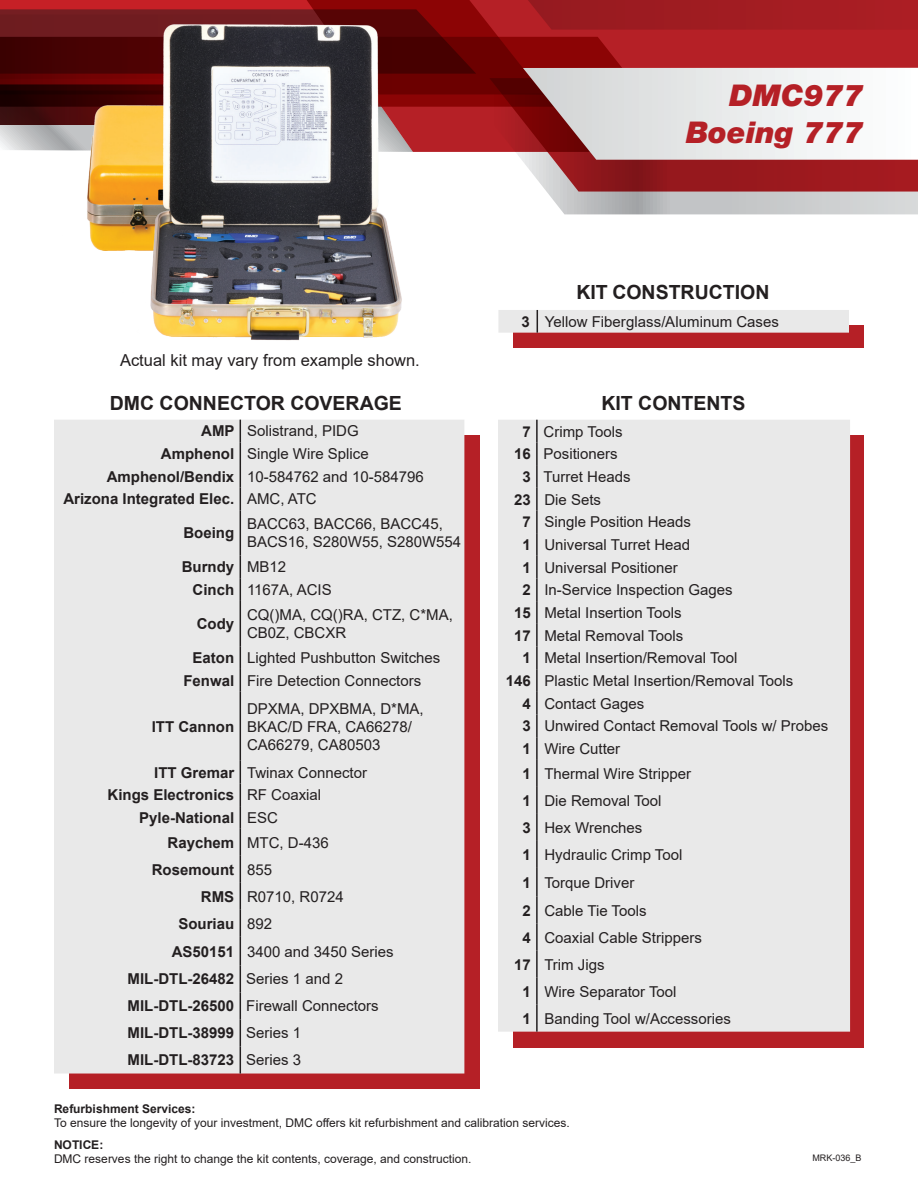
<style>
.page{position:relative;width:918px;height:1188px;background:#fff}
.page>*{position:absolute;margin:0;border:0;box-sizing:border-box;transform-origin:0 0}
.t1{font:italic 900 30px/37.5px "Helvetica Neue LT Std";color:#b52026;text-align:right}
.t2{font:700 19.5px "Arial";color:#231f20}
.t3{font:16.5px "Arial";color:#231f20}
.t4{font:15px/18px "Arial";color:#231f20}
.t5{font:700 15px/27px "Arial";color:#231f20}
.t6{font:12px "Arial";color:#231f20}
.t7{font:700 12px "Arial";color:#231f20}
.t8{font:9px "Arial";color:#231f20}
.s1{font-weight:700}
.s2{font-weight:400}
</style>
<div class="page">
<div style="left:544px;top:30px;width:374px;height:38px;background:#b52026"></div>
<svg style="left:0;top:0;width:544px;height:37px;background:#b0171b"></svg>
<svg style="left:481px;top:37px;width:172px;height:57px;background:#88080a"></svg>
<svg style="left:500px;top:0;width:418px;height:30px;background:#a31c22"></svg>
<svg style="left:481px;top:94px;width:437px;height:120px;background:#b77578"></svg>
<svg style="left:523px;top:68px;width:395px;height:92px"></svg>
<svg style="left:0;top:9px;width:476px;height:142px;background:#642426"></svg>
<img style="left:58px;top:18px;width:423px;height:323px">
<div style="left:514px;top:435px;width:350px;height:613px;background:#b52026"></div>
<div style="left:69px;top:435px;width:410px;height:654px;background:#b52026"></div>
<div style="left:54px;top:420px;width:410px;height:654px;background:#e9e9e9"></div>
<svg style="left:240px;top:420px;width:1px;height:90px"></svg>
<hr style="left:240px;top:510px;width:1px;height:46px;background:#231f20">
<svg style="left:240px;top:556px;width:1px;height:45px"></svg>
<hr style="left:240px;top:601px;width:1px;height:45px;background:#231f20">
<svg style="left:240px;top:646px;width:1px;height:46px"></svg>
<hr style="left:240px;top:692px;width:1px;height:69px;background:#231f20">
<svg style="left:240px;top:761px;width:1px;height:313px"></svg>
<div style="left:498px;top:420px;width:352px;height:612px;background:#e9e9e9"></div>
<hr style="left:536px;top:420px;width:2px;height:22px;background:#231f20">
<hr style="left:536px;top:442px;width:2px;height:23px;background:#231f20">
<hr style="left:536px;top:465px;width:2px;height:23px;background:#231f20">
<hr style="left:536px;top:488px;width:2px;height:22px;background:#231f20">
<hr style="left:536px;top:510px;width:2px;height:23px;background:#231f20">
<hr style="left:536px;top:533px;width:2px;height:23px;background:#231f20">
<hr style="left:536px;top:556px;width:2px;height:22px;background:#231f20">
<hr style="left:536px;top:578px;width:2px;height:23px;background:#231f20">
<hr style="left:536px;top:601px;width:2px;height:23px;background:#231f20">
<hr style="left:536px;top:624px;width:2px;height:23px;background:#231f20">
<hr style="left:536px;top:647px;width:2px;height:22px;background:#231f20">
<hr style="left:536px;top:669px;width:2px;height:23px;background:#231f20">
<hr style="left:536px;top:692px;width:2px;height:23px;background:#231f20">
<hr style="left:536px;top:715px;width:2px;height:22px;background:#231f20">
<hr style="left:536px;top:737px;width:2px;height:23px;background:#231f20">
<hr style="left:536px;top:760px;width:2px;height:27px;background:#231f20">
<hr style="left:536px;top:787px;width:2px;height:27px;background:#231f20">
<hr style="left:536px;top:814px;width:2px;height:27px;background:#231f20">
<hr style="left:536px;top:841px;width:2px;height:27px;background:#231f20">
<hr style="left:536px;top:868px;width:2px;height:29px;background:#231f20">
<hr style="left:536px;top:897px;width:2px;height:27px;background:#231f20">
<hr style="left:536px;top:924px;width:2px;height:27px;background:#231f20">
<hr style="left:536px;top:951px;width:2px;height:27px;background:#231f20">
<hr style="left:536px;top:978px;width:2px;height:27px;background:#231f20">
<hr style="left:536px;top:1005px;width:2px;height:27px;background:#231f20">
<div style="left:513px;top:325px;width:351px;height:23px;background:#b52026"></div>
<div style="left:498px;top:310px;width:351px;height:23px;background:#e9e9e9"></div>
<h1 class="t1" style="left:686px;top:76px;width:179px">DMC977<br>Boeing 777</h1>
<h2 class="t2" style="left:576px;top:279px;width:195px">KIT CONSTRUCTION</h2>
<p class="t4" style="left:521px;top:312px;width:259px"><span class="s1">3</span> Yellow Fiberglass/Aluminum Cases</p>
<p class="t3" style="left:120px;top:349px;width:301px">Actual kit may vary from example shown.</p>
<h2 class="t2" style="left:110px;top:389px;width:294px">DMC CONNECTOR COVERAGE</h2>
<h2 class="t2" style="left:601px;top:389px;width:146px">KIT CONTENTS</h2>
<p class="t4" style="left:201px;top:422px;width:159px"><span class="s1">AMP</span> Solistrand, PIDG</p>
<p class="t4" style="left:161px;top:445px;width:209px"><span class="s1">Amphenol</span> Single Wire Splice</p>
<p class="t4" style="left:107px;top:467px;width:319px"><span class="s1">Amphenol/Bendix</span> 10-584762 and 10-584796</p>
<p class="t5" style="left:63px;top:486px;width:255px">Arizona Integrated Elec. <span class="s2">AMC, ATC</span></p>
<p class="t5" style="left:183px;top:520px;width:52px">Boeing</p>
<p class="t4" style="left:247px;top:515px;width:216px">BACC63, BACC66, BACC45,<br>BACS16, S280W55, S280W554</p>
<p class="t4" style="left:193px;top:556px;width:141px;line-height:22.6px;text-indent:-11px"><span class="s1">Burndy</span> MB12<br><span class="s1">Cinch</span> 1167A, ACIS</p>
<p class="t5" style="left:197px;top:610px;width:39px">Cody</p>
<p class="t4" style="left:247px;top:606px;width:207px">CQ()MA, CQ()RA, CTZ, C*MA,<br>CB0Z, CBCXR</p>
<p class="t4" style="left:183px;top:646px;width:259px;line-height:22.6px;text-indent:9px"><span class="s1">Eaton</span> Lighted Pushbutton Switches<br><span class="s1">Fenwal</span> Fire Detection Connectors</p>
<p class="t5" style="left:152px;top:713px;width:84px">ITT Cannon</p>
<p class="t4" style="left:247px;top:699px;width:178px">DPXMA, DPXBMA, D*MA,<br>BKAC/D FRA, CA66278/<br>CA66279, CA80503</p>
<p class="t4" style="left:154px;top:763px;width:214px"><span class="s1">ITT Gremar</span> Twinax Connector</p>
<p class="t5" style="left:108px;top:782px;width:215px">Kings Electronics <span class="s2">RF Coaxial</span></p>
<p class="t5" style="left:139px;top:804px;width:140px">Pyle-National <span class="s2">ESC</span></p>
<p class="t5" style="left:152px;top:829px;width:178px;text-indent:16px">Raychem <span class="s2">MTC, D-436<br></span>Rosemount <span class="s2">855</span></p>
<p class="t4" style="left:201px;top:887px;width:144px"><span class="s1">RMS</span> R0710, R0724</p>
<p class="t5" style="left:178px;top:910px;width:95px">Souriau <span class="s2">892</span></p>
<p class="t4" style="left:172px;top:942px;width:224px"><span class="s1">AS50151</span> 3400 and 3450 Series</p>
<p class="t5" style="left:128px;top:966px;width:217px">MIL-DTL-26482 <span class="s2">Series 1 and 2</span></p>
<p class="t4" style="left:128px;top:997px;width:253px"><span class="s1">MIL-DTL-26500</span> Firewall Connectors</p>
<p class="t5" style="left:128px;top:1020px;width:175px">MIL-DTL-38999 <span class="s2">Series 1</span></p>
<p class="t5" style="left:128px;top:1047px;width:175px">MIL-DTL-83723 <span class="s2">Series 3</span></p>
<p class="t4" style="left:523px;top:422px;width:101px"><span class="s1">7</span> Crimp Tools</p>
<p class="t4" style="left:514px;top:445px;width:105px"><span class="s1">16</span> Positioners</p>
<p class="t4" style="left:523px;top:468px;width:110px"><span class="s1">3</span> Turret Heads</p>
<p class="t4" style="left:514px;top:490px;width:88px"><span class="s1">23</span> Die Sets</p>
<p class="t4" style="left:523px;top:513px;width:170px"><span class="s1">7</span> Single Position Heads</p>
<p class="t4" style="left:523px;top:536px;width:169px"><span class="s1">1</span> Universal Turret Head</p>
<p class="t4" style="left:523px;top:558px;width:157px"><span class="s1">1</span> Universal Positioner</p>
<p class="t4" style="left:523px;top:581px;width:212px"><span class="s1">2</span> In-Service Inspection Gages</p>
<p class="t4" style="left:514px;top:604px;width:169px"><span class="s1">15</span> Metal Insertion Tools</p>
<p class="t4" style="left:514px;top:626px;width:171px"><span class="s1">17</span> Metal Removal Tools</p>
<p class="t4" style="left:523px;top:649px;width:216px"><span class="s1">1</span> Metal Insertion/Removal Tool</p>
<p class="t4" style="left:506px;top:672px;width:289px"><span class="s1">146</span> Plastic Metal Insertion/Removal Tools</p>
<p class="t4" style="left:523px;top:694px;width:123px"><span class="s1">4</span> Contact Gages</p>
<p class="t4" style="left:523px;top:717px;width:307px"><span class="s1">3</span> Unwired Contact Removal Tools w/ Probes</p>
<p class="t4" style="left:523px;top:740px;width:99px"><span class="s1">1</span> Wire Cutter</p>
<p class="t4" style="left:523px;top:765px;width:170px"><span class="s1">1</span> Thermal Wire Stripper</p>
<p class="t4" style="left:523px;top:792px;width:141px"><span class="s1">1</span> Die Removal Tool</p>
<p class="t4" style="left:523px;top:819px;width:121px"><span class="s1">3</span> Hex Wrenches</p>
<p class="t4" style="left:523px;top:846px;width:161px"><span class="s1">1</span> Hydraulic Crimp Tool</p>
<p class="t4" style="left:523px;top:873px;width:113px"><span class="s1">1</span> Torque Driver</p>
<p class="t4" style="left:523px;top:901px;width:126px"><span class="s1">2</span> Cable Tie Tools</p>
<p class="t4" style="left:523px;top:928px;width:181px"><span class="s1">4</span> Coaxial Cable Strippers</p>
<p class="t4" style="left:514px;top:955px;width:92px"><span class="s1">17</span> Trim Jigs</p>
<p class="t4" style="left:523px;top:982px;width:156px"><span class="s1">1</span> Wire Separator Tool</p>
<p class="t4" style="left:523px;top:1009px;width:210px"><span class="s1">1</span> Banding Tool w/Accessories</p>
<p class="t7" style="left:54px;top:1100px;width:143px">Refurbishment Services:</p>
<p class="t6" style="left:54px;top:1115px;width:517px">To ensure the longevity of your investment, DMC offers kit refurbishment and calibration services.</p>
<p class="t7" style="left:54px;top:1136px;width:51px">NOTICE:</p>
<p class="t6" style="left:54px;top:1151px;width:419px">DMC reserves the right to change the kit contents, coverage, and construction.</p>
<p class="t8" style="left:812px;top:1151px;width:51px">MRK-036_B</p>
</div>
